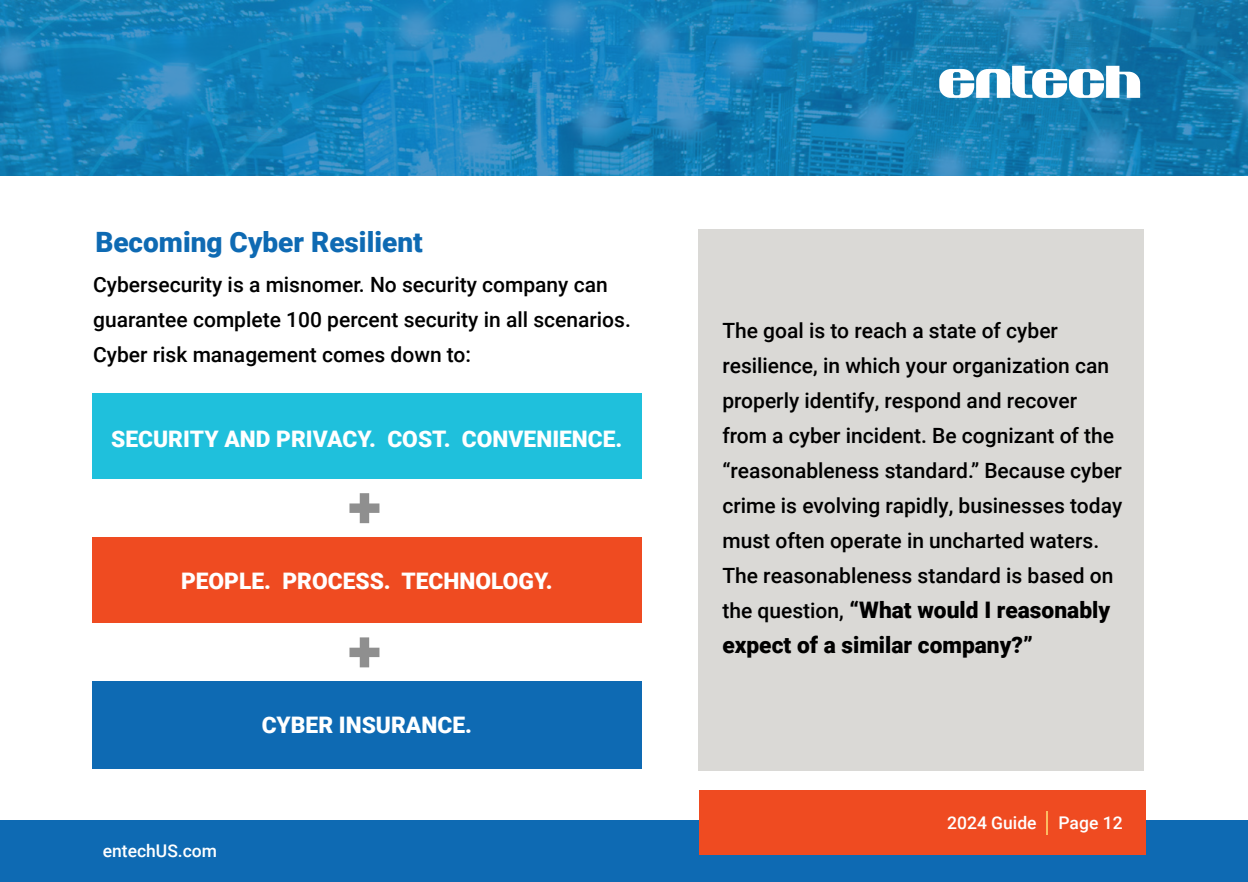
<style>
.page{position:relative;width:1248px;height:882px;background:#fff}
.page>*{position:absolute;margin:0;border:0;box-sizing:border-box;transform-origin:0 0}
.t1{font:900 28px "Roboto";color:#0e6ab3}
.t2{font:900 22.75px "Roboto";color:#fff}
.t3{font:900 22.75px/35px "Roboto";color:#000}
.t4{font:500 21px/35px "Roboto";color:#000}
.t5{font:500 17.5px "Roboto";color:#fff}
.s1{font-weight:500;font-size:21px}
</style>
<div class="page">
<svg style="left:0;top:0;width:1247px;height:176px;background:#1981b8"></svg>
<div style="left:698px;top:229px;width:445px;height:541px;background:#dad9d6"></div>
<div style="left:92px;top:393px;width:549px;height:86px;background:#1fc0dc"></div>
<div style="left:92px;top:537px;width:549px;height:86px;background:#ef4b21"></div>
<div style="left:92px;top:682px;width:549px;height:87px;background:#0e6ab3"></div>
<svg style="left:349px;top:493px;width:30px;height:30px"></svg>
<svg style="left:349px;top:637px;width:30px;height:30px"></svg>
<div style="left:0;top:821px;width:1247px;height:61px;background:#0e6ab3"></div>
<div style="left:699px;top:791px;width:446px;height:64px;background:#ef4b21"></div>
<svg style="left:939px;top:66px;width:201px;height:32px"></svg>
<hr style="left:1046px;top:811px;width:2px;height:24px;background:#fcbb62">
<h1 class="t1" style="left:95px;top:222px;width:329px">Becoming Cyber Resilient</h1>
<p class="t4" style="left:93px;top:266px;width:539px">Cybersecurity is a misnomer. No security company can guarantee complete 100 percent security in all scenarios.<br>Cyber risk management comes down to:</p>
<p class="t2" style="left:111px;top:423px;width:513px">SECURITY AND PRIVACY. COST. CONVENIENCE.</p>
<p class="t2" style="left:181px;top:565px;width:373px">PEOPLE. PROCESS. TECHNOLOGY.</p>
<p class="t5" style="left:103px;top:839px;width:116px">entechUS.com</p>
<p class="t2" style="left:262px;top:709px;width:212px">CYBER INSURANCE.</p>
<p class="t4" style="left:722px;top:312px;width:401px">The goal is to reach a state of cyber resilience, in which your organization can properly identify, respond and recover from a cyber incident. Be cognizant of the “reasonableness standard.” Because cyber crime is evolving rapidly, businesses today must often operate in uncharted waters.<br>The reasonableness standard is based on</p>
<p class="t3" style="left:722px;top:591px;width:389px"><span class="s1">the question,</span> “What would I reasonably expect of a similar company?”</p>
<p class="t5" style="left:947px;top:811px;width:177px">2024 Guide Page 12</p>
</div>
